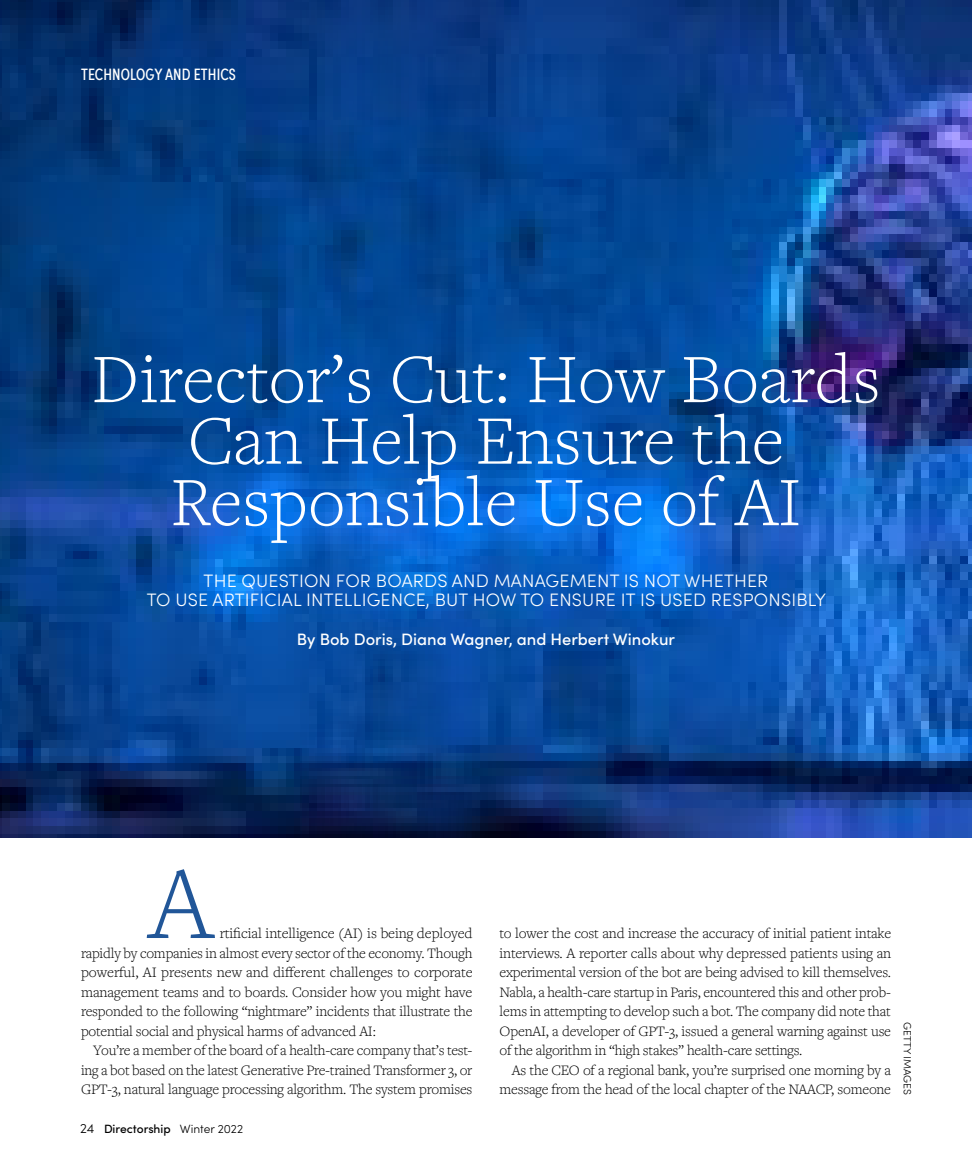
<style>
.page{position:relative;width:972px;height:1175px;background:#fff}
.page>*{position:absolute;margin:0;border:0;box-sizing:border-box;transform-origin:0 0}
.t1{font:300 108px "Freight Text Pro";color:#215698}
.t2{font:300 72px/61.5px "Freight Text Pro";color:#fff;text-align:center}
.t3{font:300 18px/19.5px "Sofia Pro";letter-spacing:.01em;color:#fff;text-align:center}
.t4{font:500 16.5px "Sofia Pro";color:#fff}
.t5{font:16.5px "Sofia Pro Condensed";letter-spacing:.01em;color:#fff}
.t6{font:300 15px/19.5px "Freight Text Pro";letter-spacing:-.015em;color:#000;text-align:justify}
.t7{font:500 12px "Sofia Pro";color:#000}
.t8{font:300 10.5px "Sofia Pro";color:#000}
.s1{font-weight:300;font-size:13.5px}
.s2{font-weight:300}
</style>
<div class="page">
<img style="left:0;top:0;width:300px;height:837px">
<img style="left:300px;top:0;width:672px;height:837px">
<p class="t5" style="left:81px;top:62px;width:156px">TECHNOLOGY AND ETHICS</p>
<h2 class="t2" style="left:91px;top:346px;width:791px">Director’s Cut: How Boards<br>Can Help Ensure the<br>Responsible Use of AI</h2>
<p class="t3" style="left:147px;top:570px;width:681px">THE QUESTION FOR BOARDS AND MANAGEMENT IS NOT WHETHER<br>TO USE ARTIFICIAL INTELLIGENCE, BUT HOW TO ENSURE IT IS USED RESPONSIBLY</p>
<p class="t4" style="left:297px;top:627px;width:380px">By Bob Doris, Diana Wagner, and Herbert Winokur</p>
<h1 class="t1" style="left:148px;top:833px;width:66px">A</h1>
<p class="t6" style="left:81px;top:923px;width:393px;text-indent:139px">rtificial intelligence (AI) is being deployed rapidly by companies in almost every sector of the economy. Though powerful, AI presents new and different challenges to corporate management teams and to boards. Consider how you might have responded to the following “nightmare” incidents that illustrate the potential social and physical harms of advanced AI:</p>
<p class="t6" style="left:81px;top:1040px;width:393px;text-indent:12px">You’re a member of the board of a health-care company that’s test&shy;ing a bot based on the latest Generative Pre-trained Transformer 3, or GPT-3, natural language processing algorithm. The system promises</p>
<p class="t7" style="left:80px;top:1120px;width:164px"><span class="s1">24</span> Directorship <span class="s2">Winter 2022</span></p>
<p class="t6" style="left:500px;top:923px;width:393px">to lower the cost and increase the accuracy of initial patient intake interviews. A reporter calls about why depressed patients using an experimental version of the bot are being advised to kill themselves.<br>Nabla, a health-care startup in Paris, encountered this and other prob&shy;lems in attempting to develop such a bot. The company did note that OpenAI, a developer of GPT-3, issued a general warning against use of the algorithm in “high stakes” health-care settings.</p>
<p class="t6" style="left:500px;top:1059px;width:393px;text-align:right">As the CEO of a regional bank, you’re surprised one morning by a message from the head of the local chapter of the NAACP, someone</p>
<p class="t8" style="left:915px;top:1022px;width:74px;rotate:90deg">GETTY IMAGES</p>
</div>
